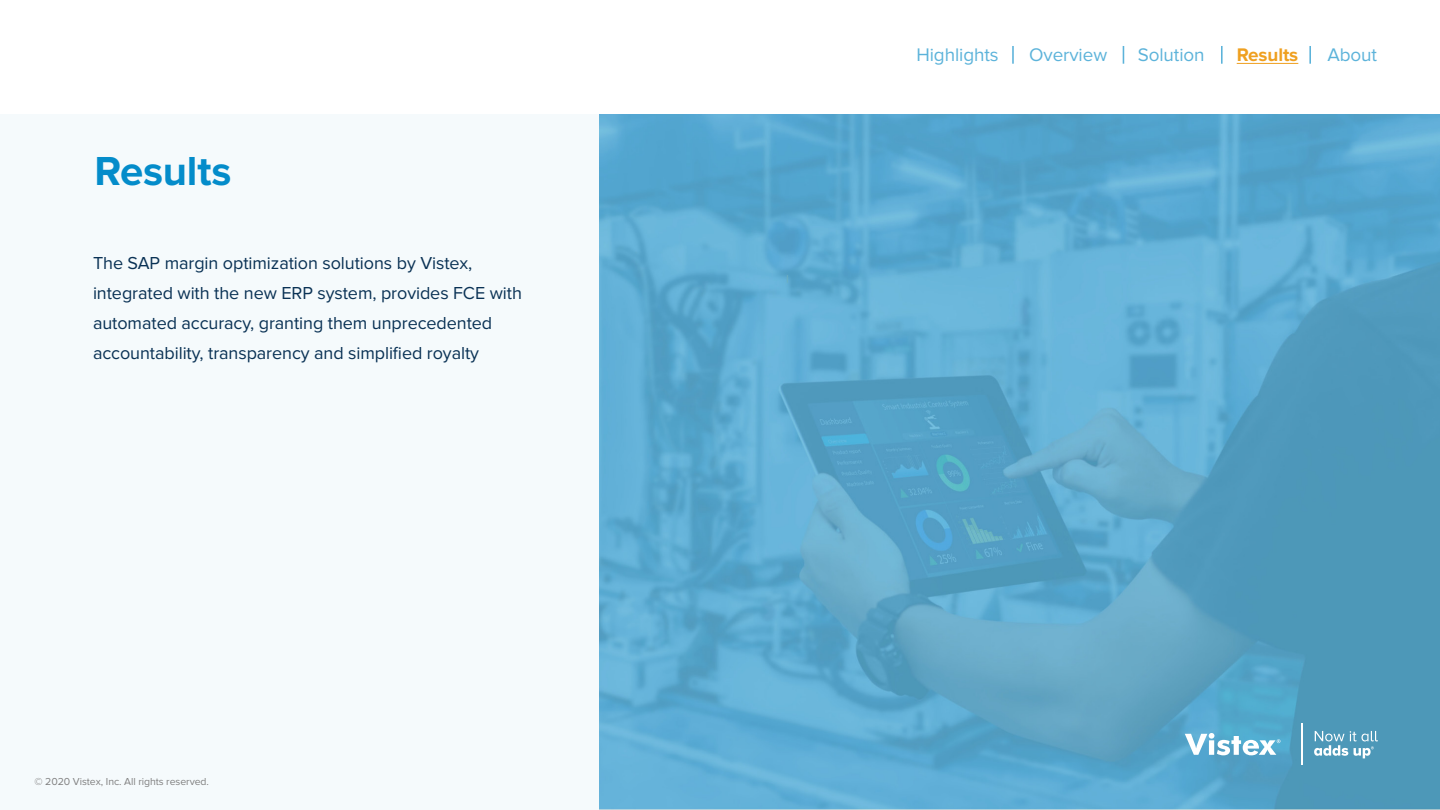
<style>
.page{position:relative;width:1440px;height:810px;background:#fff}
.page>*{position:absolute;margin:0;border:0;box-sizing:border-box;transform-origin:0 0}
.t1{font:700 42px "Proxima Nova";letter-spacing:-.005em;color:#048cca}
.t2{font:18.9px "Proxima Nova";letter-spacing:-.005em;color:#5cb3da}
.t3{font:700 18.9px "Proxima Nova";letter-spacing:-.005em;color:#efa020}
.t4{font:18px/30px "Proxima Nova";letter-spacing:-.005em;color:#0a3255}
.t5{font:10.5px "Proxima Nova";letter-spacing:-.005em;color:#808080}
</style>
<div class="page">
<img style="left:599px;top:114px;width:841px;height:696px">
<hr style="left:1302px;top:723px;width:1px;height:42px;background:#fff">
<svg style="left:1185px;top:733px;width:96px;height:22px"></svg>
<svg style="left:1314px;top:731px;width:64px;height:27px"></svg>
<hr style="left:1237px;top:63px;width:61px;height:1px;background:#efa020">
<svg style="left:1012px;top:46px;width:2px;height:18px"></svg>
<svg style="left:1123px;top:46px;width:1px;height:18px"></svg>
<svg style="left:1221px;top:46px;width:2px;height:18px"></svg>
<svg style="left:1309px;top:46px;width:2px;height:18px"></svg>
<p class="t1" style="left:94px;top:147px;width:138px">Results</p>
<p class="t4" style="left:93px;top:249px;width:430px">The SAP margin optimization solutions by Vistex, integrated with the new ERP system, provides FCE with automated accuracy, granting them unprecedented accountability, transparency and simplified royalty</p>
<p class="t5" style="left:34px;top:776px;width:176px">© 2020 Vistex, Inc. All rights reserved.</p>
<p class="t2" style="left:916px;top:44px;width:84px">Highlights</p>
<p class="t2" style="left:1029px;top:44px;width:79px">Overview</p>
<p class="t2" style="left:1138px;top:44px;width:68px">Solution</p>
<p class="t3" style="left:1237px;top:44px;width:63px">Results</p>
<p class="t2" style="left:1327px;top:44px;width:51px">About</p>
</div>
